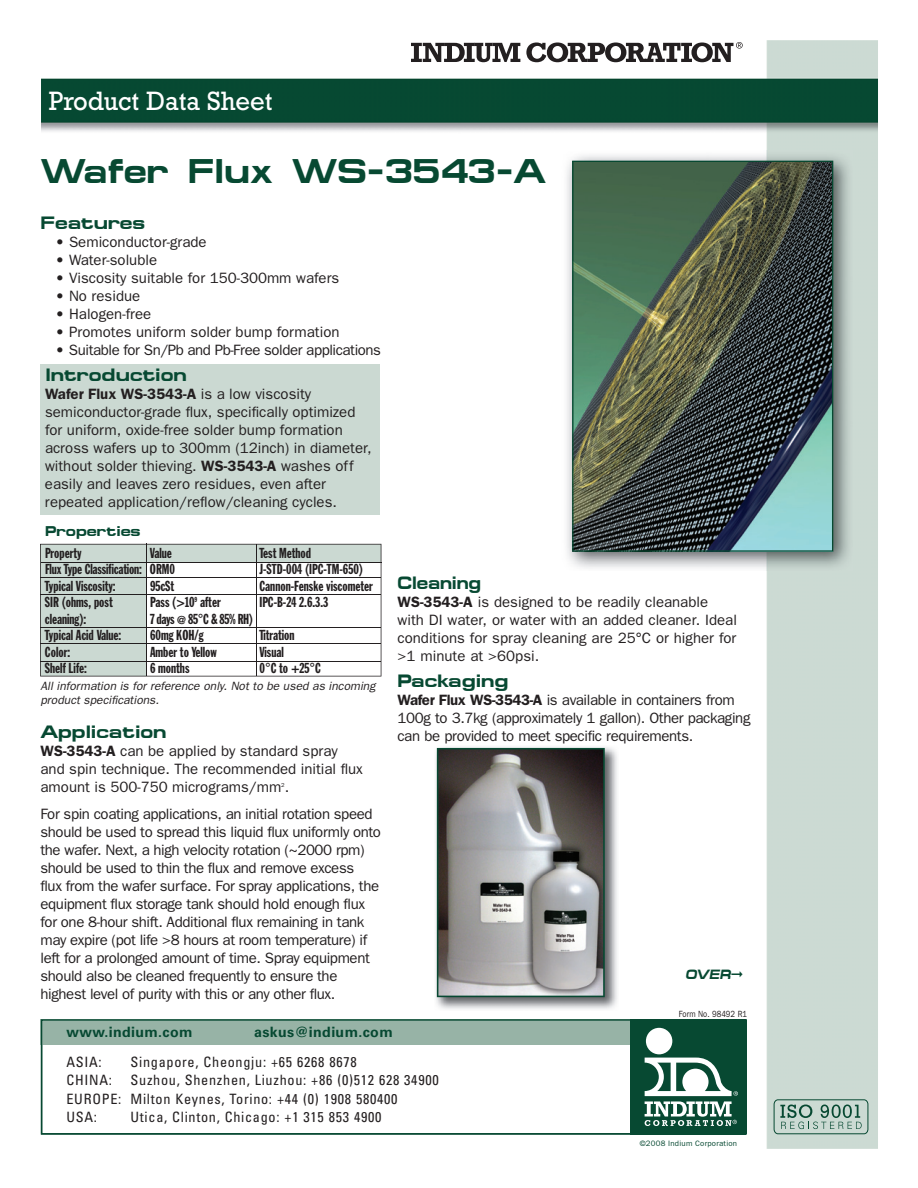
<style>
.page{position:relative;width:918px;height:1188px;background:#fff}
.page>*{position:absolute;margin:0;border:0;box-sizing:border-box;transform-origin:0 0}
.t1{font:700 34.5px "Micro Extend FLF";color:#074932;scale:.95 1}
.t2{font:27px "Rockwell";color:#fff;scale:.95 1}
.t3{font:700 18px "Micro Extend FLF";color:#074932}
.t4{font:700 18px "Micro Extend FLF";color:#074932;scale:.9 1}
.t5{font:15px/18px "Franklin Gothic";letter-spacing:-.01em;color:#231f20}
.t6{font:14.25px "Franklin Gothic Extra Cond";color:#231f20}
.t7{font:condensed 14.25px/18.5px "Univers";letter-spacing:.05em;color:#231f20}
.t8{font:700 14.25px "Univers";letter-spacing:.025em;color:#074932}
.t9{font:14.25px "Franklin Gothic Extra Cond";letter-spacing:-.025em;color:#231f20}
.t10{font:700 14.25px "Micro Extend FLF";color:#074932}
.t11{font:italic 700 13.5px "Micro Extend FLF";color:#074932;scale:.95 1}
.t12{font:italic 12px/14.4px "Franklin Gothic";color:#231f20}
.t13{font:9px "Franklin Gothic";color:#231f20;scale:.85 1}
.t14{font:7.8px "Franklin Gothic";letter-spacing:.03em;color:#074932}
.t15{font:5.7px "Franklin Gothic";color:#231f20}
.s1{font-weight:600}
</style>
<div class="page">
<img style="left:41px;top:40px;width:837px;height:1109px">
<div style="left:40px;top:364px;width:340px;height:151px;background:#cbd9d2"></div>
<svg style="left:780px;top:1105px;width:82px;height:24px;background:#9cb7ac"></svg>
<div style="left:774px;top:1100px;width:94px;height:34px;border:1px solid #074932;border-radius:4px"></div>
<svg style="left:411px;top:43px;width:109px;height:19px"></svg>
<svg style="left:526px;top:42px;width:217px;height:20px"></svg>
<svg style="left:40px;top:544px;width:341px;height:133px"></svg>
<hr style="left:41px;top:562px;width:341px;height:1px;background:#231f20">
<hr style="left:41px;top:577px;width:340px;height:1px;background:#231f20">
<hr style="left:41px;top:594px;width:340px;height:1px;background:#231f20">
<hr style="left:146px;top:544px;width:1px;height:132px;background:#231f20">
<hr style="left:40px;top:643px;width:341px;height:1px;background:#231f20">
<hr style="left:40px;top:661px;width:341px;height:1px;background:#231f20">
<hr style="left:256px;top:545px;width:1px;height:131px;background:#231f20">
<img style="left:562px;top:150px;width:291px;height:421px">
<img style="left:572px;top:161px;width:261px;height:391px">
<hr style="left:40px;top:627px;width:341px;height:1px;background:#231f20">
<img style="left:434px;top:745px;width:185px;height:266px">
<svg style="left:437px;top:748px;width:168px;height:249px;background:#878685"></svg>
<svg style="left:41px;top:1019px;width:706px;height:116px"></svg>
<div style="left:631px;top:1019px;width:115px;height:116px;background:#074932"></div>
<div style="left:646px;top:1028px;width:26px;height:26px;background:#fff;border-radius:50%"></div>
<svg style="left:645px;top:1058px;width:93px;height:68px"></svg>
<h2 class="t2" style="left:49px;top:92px;width:237px">Product Data Sheet</h2>
<h1 class="t1" style="left:40px;top:159px;width:533px">Wafer Flux WS-3543-A</h1>
<p class="t3" style="left:40px;top:217px;width:106px">Features</p>
<p class="t5" style="left:56px;top:234px;width:153px">• Semiconductor-grade</p>
<p class="t5" style="left:56px;top:252px;width:103px">• Water-soluble</p>
<p class="t5" style="left:56px;top:270px;width:285px">• Viscosity suitable for 150-300mm wafers</p>
<p class="t5" style="left:56px;top:288px;width:86px">• No residue</p>
<p class="t5" style="left:56px;top:306px;width:97px">• Halogen-free</p>
<p class="t5" style="left:56px;top:324px;width:286px">• Promotes uniform solder bump formation</p>
<p class="t5" style="left:56px;top:342px;width:327px">• Suitable for Sn/Pb and Pb-Free solder applications</p>
<p class="t3" style="left:45px;top:369px;width:143px">Introduction</p>
<p class="t5" style="left:45px;top:386px;width:328px"><span class="s1">Wafer Flux WS-3543-A</span> is a low viscosity semiconductor-grade flux, specifically optimized for uniform, oxide-free solder bump formation across wafers up to 300mm (12inch) in diameter, without solder thieving. <span class="s1">WS-3543-A</span> washes off easily and leaves zero residues, even after repeated application/reflow/cleaning cycles.</p>
<p class="t10" style="left:45px;top:526px;width:97px">Properties</p>
<p class="t6" style="left:45px;top:548px;width:38px">Property</p>
<p class="t6" style="left:150px;top:548px;width:23px">Value</p>
<p class="t6" style="left:260px;top:548px;width:53px">Test Method</p>
<p class="t6" style="left:45px;top:564px;width:132px">Flux Type Classification: ORM0</p>
<p class="t6" style="left:259px;top:564px;width:105px">J-STD-004 (IPC-TM-650)</p>
<p class="t6" style="left:45px;top:581px;width:72px">Typical Viscosity:</p>
<p class="t6" style="left:150px;top:581px;width:26px">95cSt</p>
<p class="t6" style="left:260px;top:581px;width:115px">Cannon-Fenske viscometer</p>
<p class="t6" style="left:45px;top:597px;width:69px">SIR (ohms, post</p>
<p class="t6" style="left:150px;top:597px;width:72px">Pass (&gt;10<sup>9</sup> after</p>
<p class="t6" style="left:260px;top:597px;width:70px">IPC-B-24 2.6.3.3</p>
<p class="t6" style="left:45px;top:614px;width:43px">cleaning):</p>
<p class="t9" style="left:150px;top:614px;width:105px">7 days @ 85°C &amp; 85% RH)</p>
<p class="t6" style="left:45px;top:630px;width:78px">Typical Acid Value:</p>
<p class="t6" style="left:150px;top:630px;width:55px">60mg KOH/g</p>
<p class="t6" style="left:260px;top:630px;width:37px">Titration</p>
<p class="t6" style="left:45px;top:647px;width:27px">Color:</p>
<p class="t6" style="left:150px;top:647px;width:68px">Amber to Yellow</p>
<p class="t6" style="left:260px;top:647px;width:26px">Visual</p>
<p class="t6" style="left:45px;top:663px;width:43px">Shelf Life:</p>
<p class="t6" style="left:150px;top:663px;width:41px">6 months</p>
<p class="t6" style="left:260px;top:663px;width:63px">0°C to +25°C</p>
<p class="t12" style="left:40px;top:680px;width:336px">All information is for reference only. Not to be used as incoming product specifications.</p>
<p class="t3" style="left:40px;top:725px;width:127px">Application</p>
<p class="t5" style="left:40px;top:743px;width:324px"><span class="s1">WS-3543-A</span> can be applied by standard spray and spin technique. The recommended initial flux amount is 500-750 micrograms/mm .</p>
<p class="t15" style="left:281px;top:783px;width:5px">2</p>
<p class="t5" style="left:40px;top:806px;width:342px">For spin coating applications, an initial rotation speed should be used to spread this liquid flux uniformly onto the wafer. Next, a high velocity rotation (~2000 rpm) should be used to thin the flux and remove excess<br>flux from the wafer surface. For spray applications, the equipment flux storage tank should hold enough flux for one 8-hour shift. Additional flux remaining in tank may expire (pot life &gt;8 hours at room temperature) if left for a prolonged amount of time. Spray equipment should also be cleaned frequently to ensure the highest level of purity with this or any other flux.</p>
<p class="t4" style="left:398px;top:577px;width:94px">Cleaning</p>
<p class="t5" style="left:398px;top:594px;width:341px"><span class="s1">WS-3543-A</span> is designed to be readily cleanable with DI water, or water with an added cleaner. Ideal conditions for spray cleaning are 25°C or higher for &gt;1 minute at &gt;60psi.</p>
<p class="t3" style="left:398px;top:675px;width:112px">Packaging</p>
<p class="t5" style="left:398px;top:692px;width:355px"><span class="s1">Wafer Flux WS-3543-A</span> is available in containers from<br>100g to 3.7kg (approximately 1 gallon). Other packaging can be provided to meet specific requirements.</p>
<p class="t11" style="left:685px;top:969px;width:62px">OVER➞</p>
<p class="t13" style="left:679px;top:1011px;width:82px">Form No. 98492 R1</p>
<p class="t8" style="left:66px;top:1027px;width:128px">www.indium.com</p>
<p class="t8" style="left:254px;top:1027px;width:140px">askus@indium.com</p>
<p class="t7" style="left:66px;top:1054px;width:37px">ASIA:</p>
<p class="t7" style="left:131px;top:1054px;width:228px">Singapore, Cheongju: +65 6268 8678</p>
<p class="t7" style="left:66px;top:1072px;width:47px">CHINA:</p>
<p class="t7" style="left:66px;top:1072px;width:374px;text-indent:64px">Suzhou, Shenzhen, Liuzhou: +86 (0)512 628 34900<br>EUROPE: Milton Keynes, Torino: +44 (0) 1908 580400<br>USA:</p>
<p class="t7" style="left:131px;top:1109px;width:253px">Utica, Clinton, Chicago: +1 315 853 4900</p>
<p class="t14" style="left:640px;top:1140px;width:99px">©2008 Indium Corporation</p>
</div>
